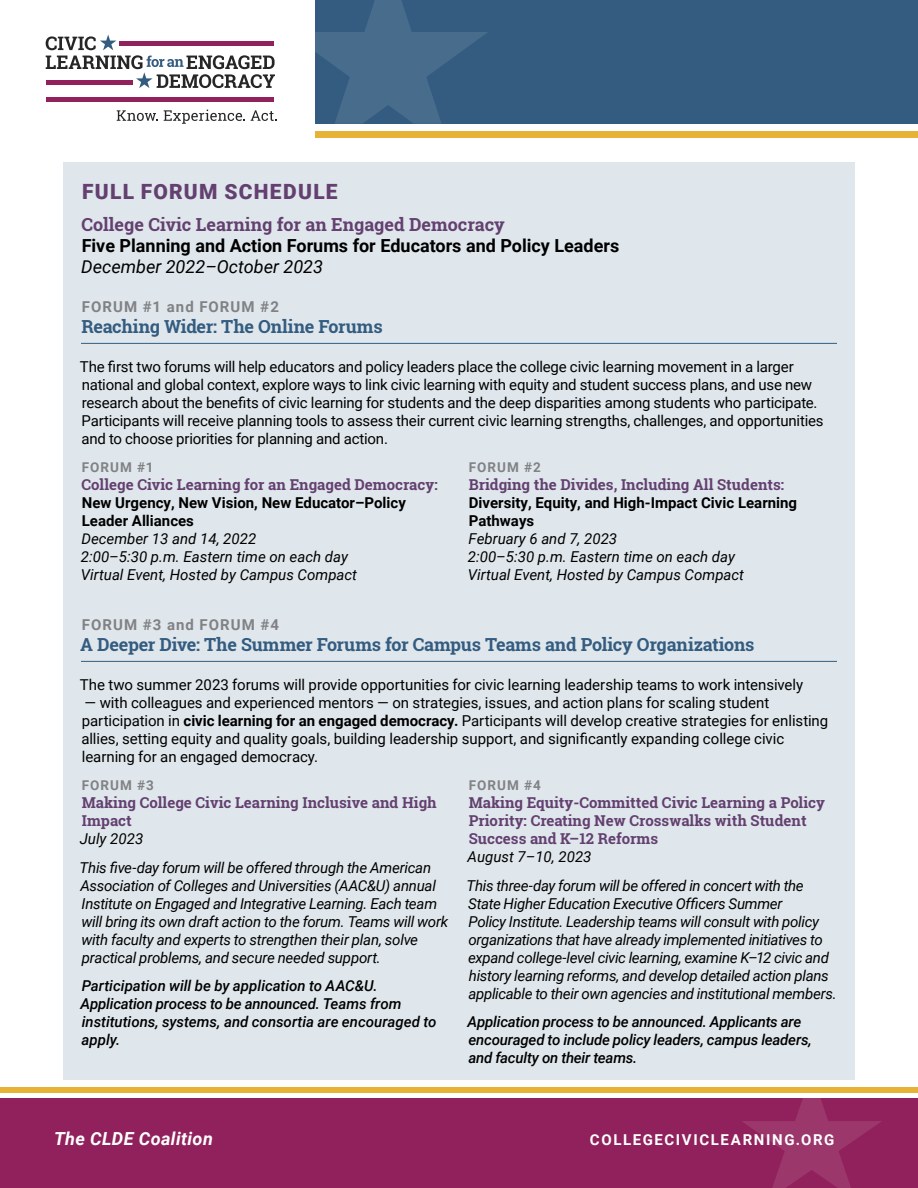
<style>
.page{position:relative;width:918px;height:1188px;background:#fff}
.page>*{position:absolute;margin:0;border:0;box-sizing:border-box;transform-origin:0 0}
.t1{font:900 21px "Roboto";letter-spacing:.06em;color:#634070}
.t2{font:700 18px "Roboto Slab";letter-spacing:-.015em;color:#335c80}
.t3{font:700 18px "Roboto";color:#000}
.t4{font:700 18px "Roboto Slab";color:#634070}
.t5{font:italic 18px "Roboto";color:#000}
.t6{font:italic 700 18px "Roboto";letter-spacing:.025em;color:#fff}
.t7{font:15px/18px "Roboto";letter-spacing:-.01em;color:#000}
.t8{font:italic 15px/18px "Roboto";letter-spacing:-.02em;color:#000}
.t9{font:italic 500 15px/18px "Roboto";letter-spacing:-.01em;color:#000}
.t10{font:700 15px/18px "Roboto Slab";color:#634070}
.t11{font:italic 15px/18px "Roboto";color:#000}
.t12{font:700 15px/18px "Roboto";color:#000}
.t13{font:700 15px "Roboto";letter-spacing:.07em;color:#808285}
.t14{font:700 15px "Roboto";letter-spacing:.11em;color:#fff}
.t15{font:700 13.5px "Roboto";letter-spacing:.075em;color:#808285}
.s1{font-weight:700}
</style>
<div class="page">
<div style="left:63px;top:162px;width:792px;height:918px;background:#e0e7ec"></div>
<hr style="left:81px;top:343px;width:756px;height:1px;background:#335c80">
<hr style="left:81px;top:661px;width:756px;height:1px;background:#335c80">
<div style="left:315px;top:0;width:603px;height:124px;background:#335c80"></div>
<svg style="left:315px;top:0;width:172px;height:124px"></svg>
<svg style="left:117px;top:110px;width:41px;height:11px"></svg>
<svg style="left:164px;top:110px;width:81px;height:14px"></svg>
<svg style="left:251px;top:110px;width:26px;height:11px"></svg>
<svg style="left:46px;top:35px;width:229px;height:53px"></svg>
<hr style="left:120px;top:41px;width:154px;height:4px;background:#91215c">
<hr style="left:46px;top:98px;width:228px;height:4px;background:#91215c">
<hr style="left:46px;top:80px;width:87px;height:4px;background:#91215c">
<div style="left:0;top:1098px;width:918px;height:90px;background:#91215c"></div>
<svg style="left:742px;top:1098px;width:139px;height:90px"></svg>
<div style="left:315px;top:131px;width:603px;height:6px;background:#e6b336"></div>
<div style="left:0;top:1087px;width:918px;height:6px;background:#e6b336"></div>
<h1 class="t1" style="left:82px;top:177px;width:257px">FULL FORUM SCHEDULE</h1>
<p class="t4" style="left:82px;top:212px;width:425px">College Civic Learning for an Engaged Democracy</p>
<p class="t3" style="left:82px;top:233px;width:539px">Five Planning and Action Forums for Educators and Policy Leaders</p>
<p class="t5" style="left:81px;top:254px;width:243px">December 2022–October 2023</p>
<p class="t13" style="left:82px;top:296px;width:199px">FORUM #1 and FORUM #2</p>
<p class="t2" style="left:81px;top:314px;width:303px">Reaching Wider: The Online Forums</p>
<p class="t7" style="left:80px;top:357px;width:745px">The first two forums will help educators and policy leaders place the college civic learning movement in a larger national and global context, explore ways to link civic learning with equity and student success plans, and use new research about the benefits of civic learning for students and the deep disparities among students who participate.<br>Participants will receive planning tools to assess their current civic learning strengths, challenges, and opportunities and to choose priorities for planning and action.</p>
<p class="t15" style="left:82px;top:458px;width:73px">FORUM #1</p>
<p class="t10" style="left:82px;top:475px;width:358px">College Civic Learning for an Engaged Democracy:</p>
<p class="t12" style="left:82px;top:493px;width:326px">New Urgency, New Vision, New Educator–Policy<br>Leader Alliances</p>
<p class="t11" style="left:81px;top:529px;width:278px">December 13 and 14, 2022<br>2:00–5:30 p.m. Eastern time on each day<br>Virtual Event, Hosted by Campus Compact</p>
<p class="t15" style="left:469px;top:458px;width:74px">FORUM #2</p>
<p class="t10" style="left:469px;top:475px;width:317px">Bridging the Divides, Including All Students:</p>
<p class="t12" style="left:469px;top:493px;width:330px">Diversity, Equity, and High-Impact Civic Learning<br>Pathways</p>
<p class="t11" style="left:468px;top:529px;width:278px">February 6 and 7, 2023<br>2:00–5:30 p.m. Eastern time on each day<br>Virtual Event, Hosted by Campus Compact</p>
<p class="t13" style="left:82px;top:614px;width:199px">FORUM #3 and FORUM #4</p>
<p class="t2" style="left:80px;top:632px;width:676px">A Deeper Dive: The Summer Forums for Campus Teams and Policy Organizations</p>
<p class="t7" style="left:80px;top:675px;width:725px">The two summer 2023 forums will provide opportunities for civic learning leadership teams to work intensively</p>
<p class="t7" style="left:81px;top:693px;width:748px">— with colleagues and experienced mentors — on strategies, issues, and action plans for scaling student participation in <span class="s1">civic learning for an engaged democracy.</span> Participants will develop creative strategies for enlisting allies, setting equity and quality goals, building leadership support, and significantly expanding college civic learning for an engaged democracy.</p>
<p class="t15" style="left:82px;top:776px;width:73px">FORUM #3</p>
<p class="t10" style="left:82px;top:793px;width:357px">Making College Civic Learning Inclusive and High<br>Impact</p>
<p class="t8" style="left:80px;top:824px;width:353px;line-height:28.5px">July 2023<br>This five-day forum will be offered through the American</p>
<p class="t8" style="left:81px;top:876px;width:369px">Association of Colleges and Universities (AAC&amp;U) annual Institute on Engaged and Integrative Learning. Each team will bring its own draft action to the forum. Teams will work with faculty and experts to strengthen their plan, solve practical problems, and secure needed support.</p>
<p class="t9" style="left:81px;top:976px;width:357px">Participation will be by application to AAC&amp;U.<br>Application process to be announced. Teams from institutions, systems, and consortia are encouraged to apply.</p>
<p class="t15" style="left:469px;top:776px;width:73px">FORUM #4</p>
<p class="t10" style="left:469px;top:793px;width:358px">Making Equity-Committed Civic Learning a Policy<br>Priority: Creating New Crosswalks with Student<br>Success and K–12 Reforms</p>
<p class="t8" style="left:467px;top:842px;width:339px;line-height:28.5px">August 7–10, 2023<br>This three-day forum will be offered in concert with the</p>
<p class="t8" style="left:468px;top:894px;width:370px">State Higher Education Executive Officers Summer<br>Policy Institute. Leadership teams will consult with policy organizations that have already implemented initiatives to expand college-level civic learning, examine K–12 civic and history learning reforms, and develop detailed action plans applicable to their own agencies and institutional members.</p>
<p class="t9" style="left:468px;top:1012px;width:346px">Application process to be announced. Applicants are encouraged to include policy leaders, campus leaders, and faculty on their teams.</p>
<p class="t6" style="left:54px;top:1126px;width:160px">The CLDE Coalition</p>
<p class="t14" style="left:590px;top:1129px;width:246px">COLLEGECIVICLEARNING.ORG</p>
</div>
